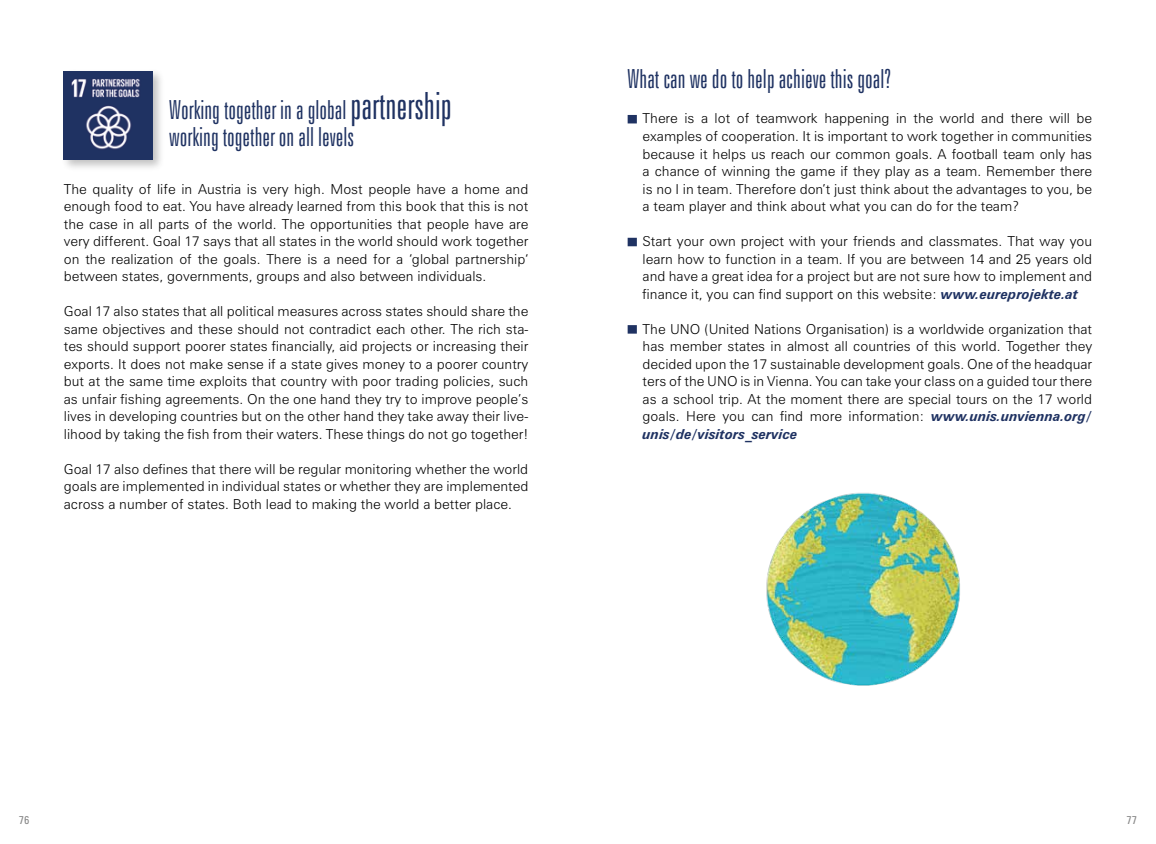
<style>
.page{position:relative;width:1156px;height:844px;background:#fff}
.page>*{position:absolute;margin:0;border:0;box-sizing:border-box;transform-origin:0 0}
.t1{font:300 extra-condensed 26.25px/27.5px "Zurich BT";color:#1f3262}
.t2{font:300 13.75px/17.5px "Zurich BT";color:#000;text-align:justify}
.t3{font:condensed 11.25px "Zurich BT";color:#878787}
.s1{font-size:37.5px}
.s2{font-weight:700;font-style:italic;color:#1f3262}
</style>
<div class="page">
<div style="left:61px;top:69px;width:104px;height:103px;background:#000;opacity:.24"></div>
<img style="left:64px;top:71px;width:88px;height:89px">
<svg style="left:627px;top:115px;width:9px;height:8px"></svg>
<svg style="left:627px;top:238px;width:9px;height:8px"></svg>
<svg style="left:627px;top:325px;width:9px;height:8px"></svg>
<img style="left:766px;top:492px;width:194px;height:194px">
<h1 class="t1" style="left:169px;top:96px;width:284px">Working together in a global <span class="s1">partnership </span>working together on all levels</h1>
<p class="t2" style="left:64px;top:180px;width:466px">The quality of life in Austria is very high. Most people have a home and enough food to eat. You have already learned from this book that this is not the case in all parts of the world. The opportunities that people have are very different. Goal 17 says that all states in the world should work together on the realization of the goals. There is a need for a ‘global partnership‘ between states, governments, groups and also between individuals.</p>
<p class="t2" style="left:64px;top:302px;width:466px">Goal 17 also states that all political measures across states should share the same objectives and these should not contradict each other. The rich sta&shy;tes should support poorer states financially, aid projects or increasing their exports. It does not make sense if a state gives money to a poorer country but at the same time exploits that country with poor trading policies, such as unfair fishing agreements. On the one hand they try to improve people’s lives in developing countries but on the other hand they take away their live&shy;lihood by taking the fish from their waters. These things do not go together!</p>
<p class="t2" style="left:64px;top:460px;width:466px">Goal 17 also defines that there will be regular monitoring whether the world goals are implemented in individual states or whether they are implemented across a number of states. Both lead to making the world a better place.</p>
<h1 class="t1" style="left:627px;top:66px;width:265px">What can we do to help achieve this goal?</h1>
<p class="t2" style="left:642px;top:110px;width:451px">There is a lot of teamwork happening in the world and there will be examples of cooperation. It is important to work together in communities because it helps us reach our common goals. A football team only has a chance of winning the game if they play as a team. Remember there is no I in team. Therefore don’t just think about the advantages to you, be a team player and think about what you can do for the team?</p>
<p class="t2" style="left:642px;top:232px;width:451px">Start your own project with your friends and classmates. That way you learn how to function in a team. If you are between 14 and 25 years old and have a great idea for a project but are not sure how to implement and finance it, you can find support on this website: <span class="s2">www.eureprojekte.at</span></p>
<p class="t2" style="left:642px;top:320px;width:451px">The UNO (United Nations Organisation) is a worldwide organization that has member states in almost all countries of this world. Together they decided upon the 17 sustainable development goals. One of the headquar ters of the UNO is in Vienna. You can take your class on a guided tour there as a school trip. At the moment there are special tours on the 17 world goals. Here you can find more information: <span class="s2">www.unis.unvienna.org/ unis/de/visitors_service</span></p>
<p class="t3" style="left:19px;top:812px;width:12px">76</p>
<p class="t3" style="left:1126px;top:812px;width:12px">77</p>
</div>
